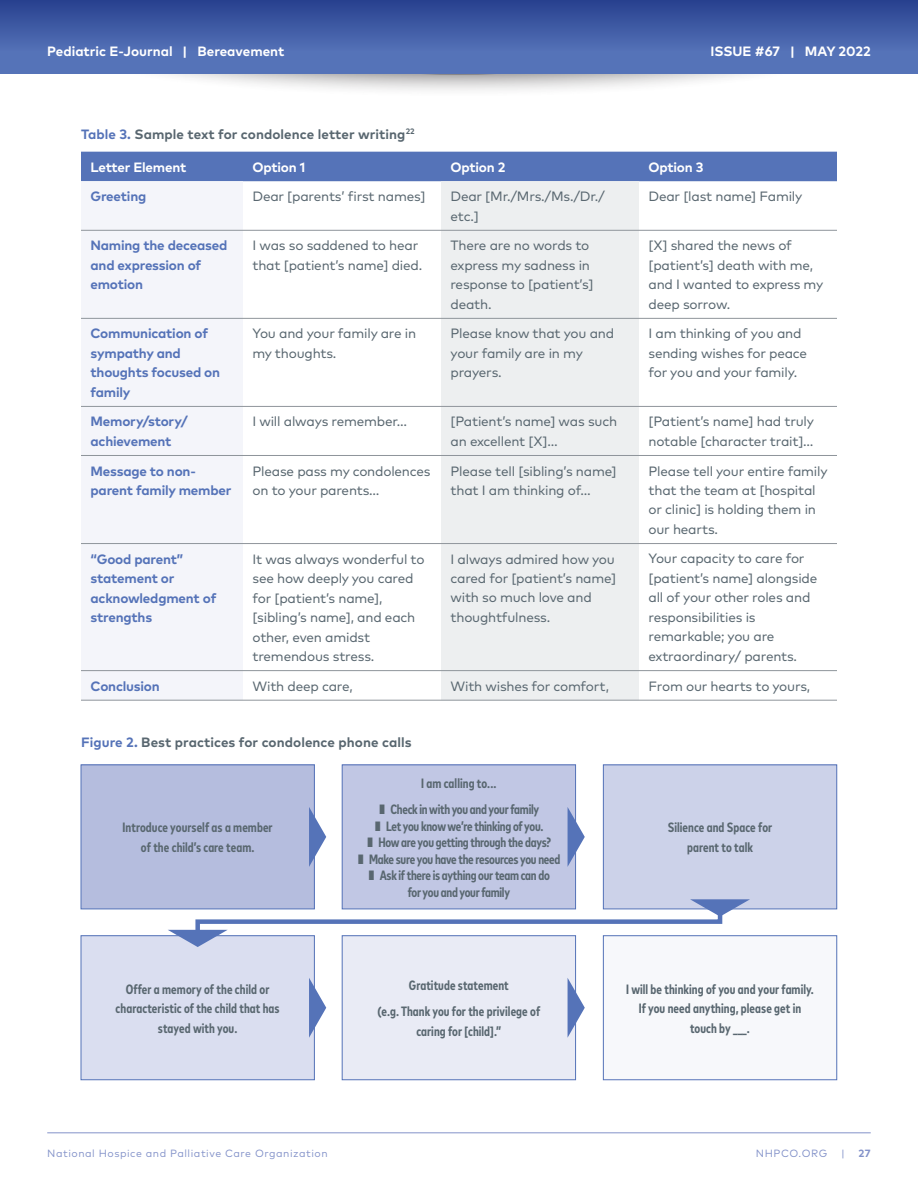
<style>
.page{position:relative;width:918px;height:1188px;background:#fff}
.page>*{position:absolute;margin:0;border:0;box-sizing:border-box;transform-origin:0 0}
.t1{font:13.5px/19.5px "Mark Pro";letter-spacing:-.015em;color:#596770}
.t2{font:700 condensed 13.5px/19.5px "Mark Pro";letter-spacing:.005em;color:#596770;text-align:center}
.t3{font:700 13.5px/19.5px "Mark Pro";letter-spacing:-.015em;color:#5573b8}
.t4{font:700 condensed 13.5px/16.5px "Mark Pro";letter-spacing:-.02em;color:#596770;text-align:center}
.t5{font:700 13.5px "Mark Pro";letter-spacing:.005em;color:#596770}
.t6{font:700 13.5px "Mark Pro";letter-spacing:-.015em;color:#fff}
.t7{font:10.5px "Mark Pro";letter-spacing:.05em;color:#8392c9}
.t8{font:700 10.5px "Mark Pro";color:#8392c9}
.s1{color:#5573b8}
</style>
<div class="page">
<div style="left:60px;top:0;width:798px;height:97px;background:#231f20;opacity:.75"></div>
<div style="left:0;top:0;width:918px;height:74px;background:#5573b8"></div>
<div style="left:0;top:0;width:918px;height:51px;background:linear-gradient(to bottom,#28408e,#5371b7)"></div>
<hr style="left:47px;top:1133px;width:824px;height:1px;background:#8392c9">
<svg style="left:193px;top:879px;width:530px;height:86px"></svg>
<div style="left:81px;top:152px;width:756px;height:29px;background:#5573b8"></div>
<div style="left:81px;top:181px;width:162px;height:519px;background:#f4f5fa"></div>
<div style="left:441px;top:181px;width:198px;height:519px;background:#edeff0"></div>
<hr style="left:81px;top:230px;width:162px;height:1px;background:#8f959b">
<hr style="left:243px;top:230px;width:198px;height:1px;background:#8f959b">
<hr style="left:441px;top:230px;width:198px;height:1px;background:#8f959b">
<hr style="left:639px;top:230px;width:198px;height:1px;background:#8f959b">
<hr style="left:81px;top:318px;width:162px;height:1px;background:#8f959b">
<hr style="left:243px;top:318px;width:198px;height:1px;background:#8f959b">
<hr style="left:441px;top:318px;width:198px;height:1px;background:#8f959b">
<hr style="left:639px;top:318px;width:198px;height:1px;background:#8f959b">
<hr style="left:81px;top:406px;width:162px;height:1px;background:#8f959b">
<hr style="left:243px;top:406px;width:198px;height:1px;background:#8f959b">
<hr style="left:441px;top:406px;width:198px;height:1px;background:#8f959b">
<hr style="left:639px;top:406px;width:198px;height:1px;background:#8f959b">
<hr style="left:81px;top:455px;width:162px;height:1px;background:#8f959b">
<hr style="left:243px;top:455px;width:198px;height:1px;background:#8f959b">
<hr style="left:441px;top:455px;width:198px;height:1px;background:#8f959b">
<hr style="left:639px;top:455px;width:198px;height:1px;background:#8f959b">
<hr style="left:81px;top:543px;width:162px;height:1px;background:#8f959b">
<hr style="left:243px;top:543px;width:198px;height:1px;background:#8f959b">
<hr style="left:441px;top:543px;width:198px;height:1px;background:#8f959b">
<hr style="left:639px;top:543px;width:198px;height:1px;background:#8f959b">
<hr style="left:81px;top:670px;width:162px;height:1px;background:#8f959b">
<hr style="left:243px;top:670px;width:198px;height:1px;background:#8f959b">
<hr style="left:441px;top:670px;width:198px;height:1px;background:#8f959b">
<hr style="left:639px;top:670px;width:198px;height:1px;background:#8f959b">
<hr style="left:81px;top:700px;width:162px;height:1px;background:#8f959b">
<hr style="left:243px;top:700px;width:198px;height:1px;background:#8f959b">
<hr style="left:441px;top:700px;width:198px;height:1px;background:#8f959b">
<hr style="left:639px;top:700px;width:198px;height:1px;background:#8f959b">
<div style="left:81px;top:765px;width:233px;height:144px;background:#b5bdde"></div>
<div style="left:81px;top:765px;width:234px;height:144px;border:1px solid #5573b8"></div>
<div style="left:81px;top:936px;width:233px;height:144px;background:#dadef0"></div>
<div style="left:81px;top:935px;width:234px;height:145px;border:1px solid #5573b8"></div>
<div style="left:342px;top:765px;width:234px;height:144px;background:#c1c7e4"></div>
<div style="left:342px;top:765px;width:234px;height:144px;border:1px solid #5573b8"></div>
<div style="left:342px;top:936px;width:234px;height:144px;background:#e9ebf5"></div>
<div style="left:342px;top:935px;width:234px;height:145px;border:1px solid #5573b8"></div>
<div style="left:603px;top:765px;width:234px;height:144px;background:#ccd2e9"></div>
<div style="left:603px;top:765px;width:234px;height:144px;border:1px solid #5573b8"></div>
<div style="left:603px;top:936px;width:234px;height:144px;background:#f7f8fb"></div>
<div style="left:603px;top:935px;width:234px;height:145px;border:1px solid #5573b8"></div>
<svg style="left:168px;top:930px;width:60px;height:17px"></svg>
<svg style="left:309px;top:807px;width:17px;height:60px"></svg>
<svg style="left:309px;top:978px;width:17px;height:60px"></svg>
<svg style="left:568px;top:807px;width:17px;height:60px"></svg>
<svg style="left:568px;top:978px;width:17px;height:60px"></svg>
<svg style="left:690px;top:899px;width:60px;height:18px"></svg>
<p class="t6" style="left:47px;top:41px;width:239px">Pediatric E-Journal | Bereavement</p>
<p class="t6" style="left:710px;top:41px;width:162px">ISSUE #67 | MAY 2022</p>
<p class="t5" style="left:81px;top:124px;width:335px"><span class="s1">Table 3.</span> Sample text for condolence letter writing<sup>22</sup></p>
<p class="t6" style="left:90px;top:157px;width:98px">Letter Element</p>
<p class="t6" style="left:252px;top:157px;width:54px">Option 1</p>
<p class="t6" style="left:450px;top:157px;width:56px">Option 2</p>
<p class="t6" style="left:648px;top:157px;width:56px">Option 3</p>
<p class="t3" style="left:90px;top:186px;width:57px">Greeting</p>
<p class="t1" style="left:252px;top:186px;width:175px">Dear [parents’ first names]</p>
<p class="t1" style="left:450px;top:186px;width:156px">Dear [Mr./Mrs./Ms./Dr./ etc.]</p>
<p class="t1" style="left:648px;top:186px;width:155px">Dear [last name] Family</p>
<p class="t3" style="left:90px;top:235px;width:138px">Naming the deceased and expression of emotion</p>
<p class="t1" style="left:252px;top:235px;width:171px">I was so saddened to hear that [patient’s name] died.</p>
<p class="t1" style="left:450px;top:235px;width:145px">There are no words to express my sadness in response to [patient’s] death.</p>
<p class="t1" style="left:648px;top:235px;width:176px">[X] shared the news of [patient’s] death with me, and I wanted to express my deep sorrow.</p>
<p class="t3" style="left:90px;top:323px;width:131px">Communication of sympathy and thoughts focused on family</p>
<p class="t1" style="left:252px;top:323px;width:165px">You and your family are in my thoughts.</p>
<p class="t1" style="left:450px;top:323px;width:165px">Please know that you and your family are in my prayers.</p>
<p class="t1" style="left:648px;top:323px;width:160px">I am thinking of you and sending wishes for peace for you and your family.</p>
<p class="t3" style="left:91px;top:411px;width:99px">Memory/story/ achievement</p>
<p class="t1" style="left:253px;top:411px;width:156px">I will always remember…</p>
<p class="t1" style="left:451px;top:411px;width:168px">[Patient’s name] was such an excellent [X]…</p>
<p class="t1" style="left:649px;top:411px;width:167px">[Patient’s name] had truly notable [character trait]…</p>
<p class="t3" style="left:91px;top:460px;width:143px">Message to non&shy;parent family member</p>
<p class="t1" style="left:253px;top:460px;width:180px">Please pass my condolences on to your parents…</p>
<p class="t1" style="left:451px;top:460px;width:168px">Please tell [sibling’s name] that I am thinking of…</p>
<p class="t1" style="left:649px;top:460px;width:181px">Please tell your entire family that the team at [hospital or clinic] is holding them in our hearts.</p>
<p class="t3" style="left:91px;top:548px;width:127px">“Good parent” statement or acknowledgment of strengths</p>
<p class="t1" style="left:253px;top:548px;width:174px">It was always wonderful to see how deeply you cared for [patient’s name], [sibling’s name], and each other, even amidst tremendous stress.</p>
<p class="t1" style="left:451px;top:548px;width:167px">I always admired how you cared for [patient’s name] with so much love and thoughtfulness.</p>
<p class="t1" style="left:649px;top:548px;width:170px">Your capacity to care for [patient’s name] alongside all of your other roles and responsibilities is remarkable; you are extraordinary/ parents.</p>
<p class="t3" style="left:91px;top:675px;width:71px">Conclusion</p>
<p class="t1" style="left:253px;top:675px;width:102px">With deep care,</p>
<p class="t1" style="left:451px;top:675px;width:160px">With wishes for comfort,</p>
<p class="t1" style="left:649px;top:675px;width:163px">From our hearts to yours,</p>
<p class="t5" style="left:81px;top:732px;width:332px"><span class="s1">Figure 2.</span> Best practices for condolence phone calls</p>
<p class="t2" style="left:123px;top:817px;width:152px">Introduce yourself as a member of the child’s care team.</p>
<p class="t2" style="left:116px;top:978px;width:165px">Offer a memory of the child or characteristic of the child that has stayed with you.</p>
<p class="t4" style="left:379px;top:769px;width:162px;line-height:26.2px">I am calling to...<br>▌Check in with you and your family</p>
<p class="t4" style="left:357px;top:816px;width:205px">▌Let you know we’re thinking of you. ▌How are you getting through the days? ▌Make sure you have the resources you need ▌Ask if there is aything our team can do<br>for you and your family</p>
<p class="t2" style="left:377px;top:971px;width:164px;line-height:26.2px">Gratitude statement<br>(e.g. Thank you for the privilege of</p>
<p class="t2" style="left:416px;top:1020px;width:86px">caring for [child].”</p>
<p class="t2" style="left:668px;top:817px;width:106px">Silience and Space for parent to talk</p>
<p class="t2" style="left:626px;top:978px;width:189px">I will be thinking of you and your family.<br>If you need anything, please get in touch by ___.</p>
<p class="t7" style="left:47px;top:1145px;width:282px">National Hospice and Palliative Care Organization</p>
<p class="t7" style="left:756px;top:1145px;width:73px">NHPCO.ORG</p>
<p class="t7" style="left:841px;top:1145px;width:5px">|</p>
<p class="t8" style="left:859px;top:1145px;width:14px">27</p>
</div>
